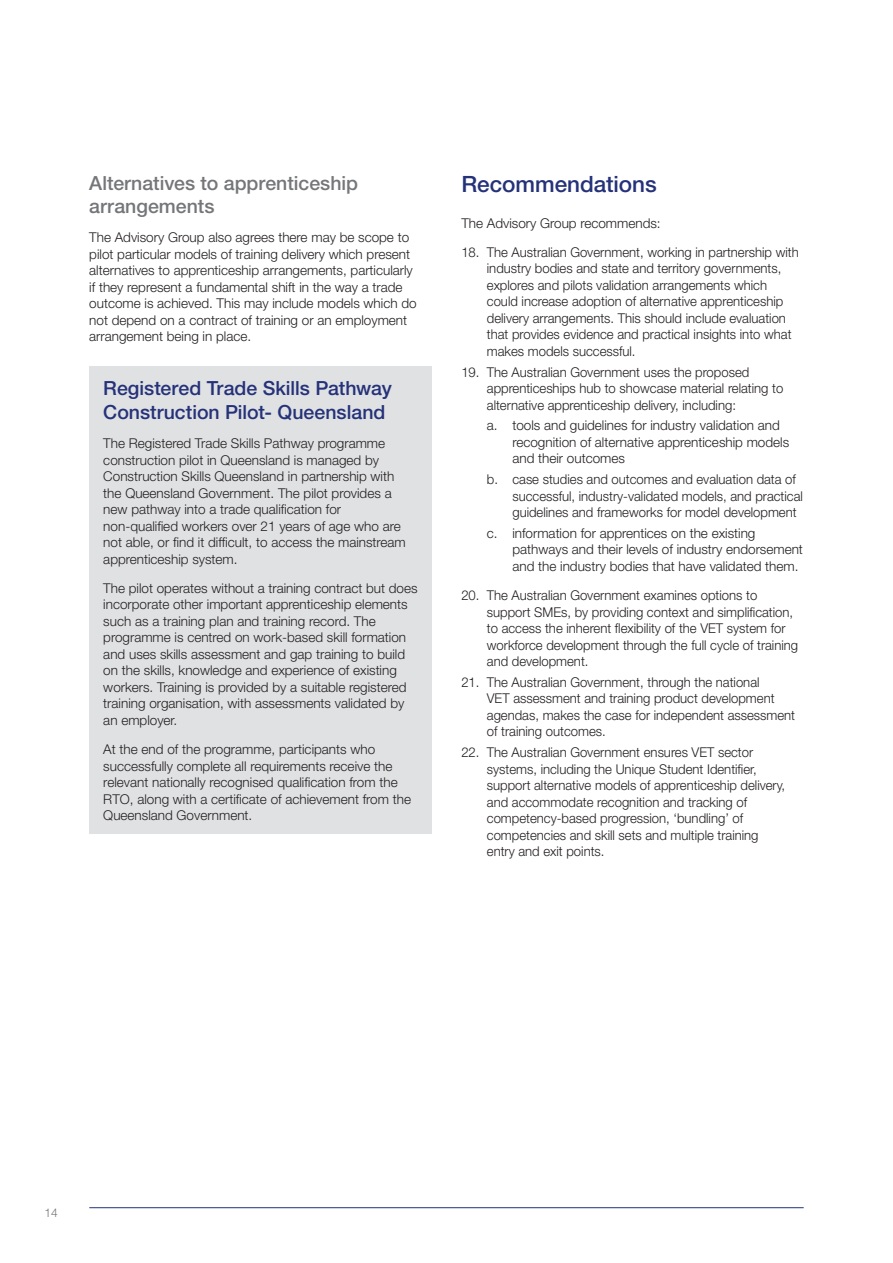
<style>
.page{position:relative;width:893px;height:1263px;background:#fff}
.page>*{position:absolute;margin:0;border:0;box-sizing:border-box;transform-origin:0 0}
.Heading_1{font:500 22.5px "Helvetica Neue LT";color:#253279}
.Breakout_Heading{font:500 19.5px/23.4px "Helvetica Neue LT";color:#253279}
.Heading_3{font:500 19.5px/23.4px "Helvetica Neue LT";color:#757679}
.Body{font:300 13.5px/16.5px "Helvetica Neue LT";color:#231f20}
.Heading_2{font:300 13.5px "Helvetica Neue LT";color:#231f20}
.t1{font:300 12px "Helvetica Neue LT";color:#757679}
</style>
<div class="page">
<hr style="left:89px;top:1207px;width:715px;height:1px;background:#253279">
<div style="left:89px;top:366px;width:343px;height:468px;background:#e0e1e3"></div>
<p class="Heading_3" style="left:89px;top:171px;width:270px">Alternatives to apprenticeship arrangements</p>
<p class="Body" style="left:89px;top:229px;width:329px">The Advisory Group also agrees there may be scope to pilot particular models of training delivery which present alternatives to apprenticeship arrangements, particularly if they represent a fundamental shift in the way a trade outcome is achieved. This may include models which do not depend on a contract of training or an employment arrangement being in place.</p>
<p class="Breakout_Heading" style="left:103px;top:377px;width:290px">Registered Trade Skills Pathway<br>Construction Pilot- Queensland</p>
<p class="Body" style="left:103px;top:435px;width:304px">The Registered Trade Skills Pathway programme construction pilot in Queensland is managed by Construction Skills Queensland in partnership with the Queensland Government. The pilot provides a new pathway into a trade qualification for non-qualified workers over 21 years of age who are not able, or find it difficult, to access the mainstream apprenticeship system.</p>
<p class="Body" style="left:103px;top:579px;width:316px">The pilot operates without a training contract but does incorporate other important apprenticeship elements such as a training plan and training record. The programme is centred on work-based skill formation and uses skills assessment and gap training to build on the skills, knowledge and experience of existing workers. Training is provided by a suitable registered training organisation, with assessments validated by an employer.</p>
<p class="Body" style="left:103px;top:741px;width:309px">At the end of the programme, participants who successfully complete all requirements receive the relevant nationally recognised qualification from the RTO, along with a certificate of achievement from the Queensland Government.</p>
<p class="Heading_1" style="left:461px;top:170px;width:197px">Recommendations</p>
<p class="Heading_2" style="left:461px;top:214px;width:201px">The Advisory Group recommends:</p>
<p class="Body" style="left:487px;top:243px;width:313px;text-indent:-26px">18. The Australian Government, working in partnership with industry bodies and state and territory governments, explores and pilots validation arrangements which could increase adoption of alternative apprenticeship delivery arrangements. This should include evaluation that provides evidence and practical insights into what makes models successful.</p>
<p class="Body" style="left:487px;top:363px;width:298px;text-indent:-26px">19. The Australian Government uses the proposed apprenticeships hub to showcase material relating to alternative apprenticeship delivery, including:</p>
<p class="Body" style="left:512px;top:417px;width:278px;text-indent:-26px">a. tools and guidelines for industry validation and recognition of alternative apprenticeship models and their outcomes</p>
<p class="Body" style="left:512px;top:471px;width:292px;text-indent:-26px">b. case studies and outcomes and evaluation data of successful, industry-validated models, and practical guidelines and frameworks for model development</p>
<p class="Body" style="left:512px;top:524px;width:292px;text-indent:-26px">c. information for apprentices on the existing pathways and their levels of industry endorsement and the industry bodies that have validated them.</p>
<p class="Body" style="left:487px;top:587px;width:313px;text-indent:-26px">20. The Australian Government examines options to support SMEs, by providing context and simplification, to access the inherent flexibility of the VET system for workforce development through the full cycle of training and development.</p>
<p class="Body" style="left:487px;top:673px;width:310px;text-indent:-26px">21. The Australian Government, through the national<br>VET assessment and training product development agendas, makes the case for independent assessment of training outcomes.</p>
<p class="Body" style="left:487px;top:744px;width:300px;text-indent:-26px">22. The Australian Government ensures VET sector systems, including the Unique Student Identifier, support alternative models of apprenticeship delivery, and accommodate recognition and tracking of competency-based progression, ‘bundling’ of competencies and skill sets and multiple training entry and exit points.</p>
<p class="t1" style="left:45px;top:1205px;width:15px">14</p>
</div>
